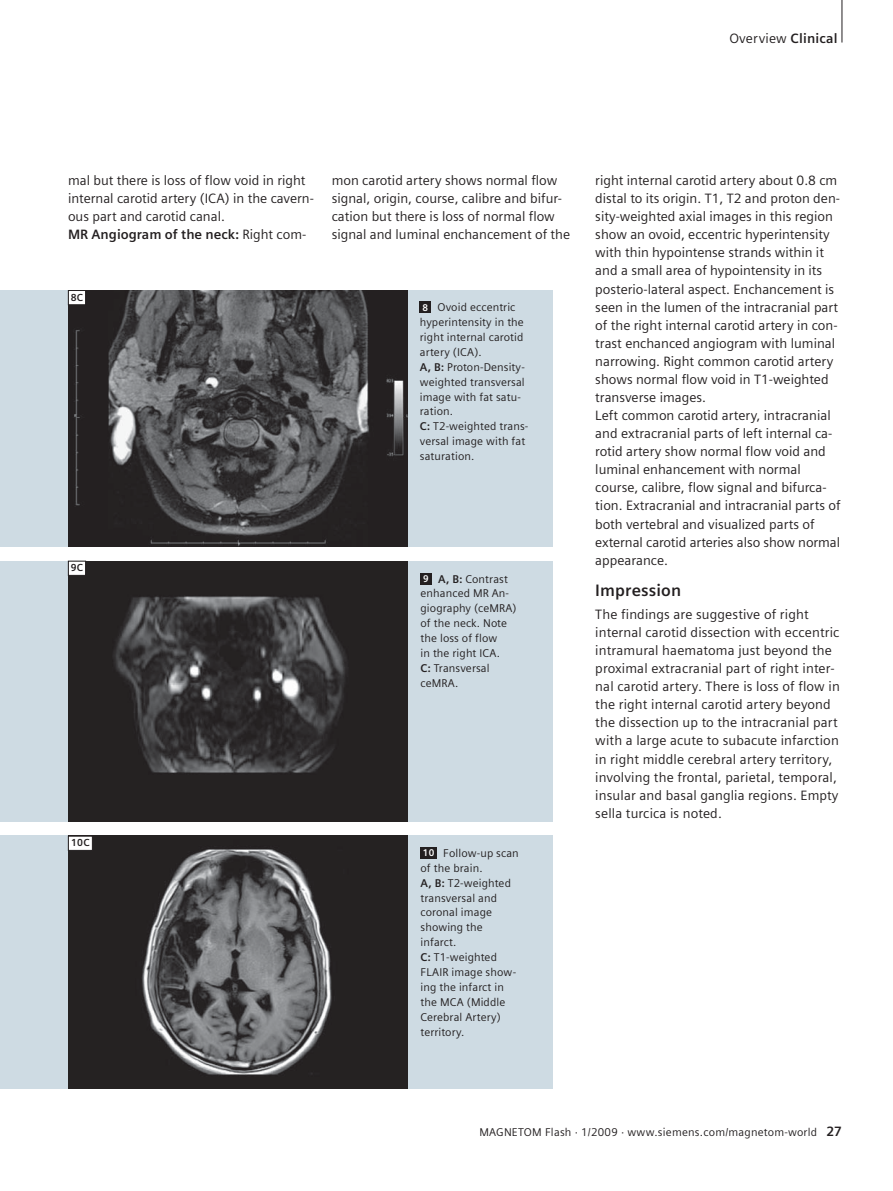
<style>
.page{position:relative;width:893px;height:1191px;background:#fff}
.page>*{position:absolute;margin:0;border:0;box-sizing:border-box;transform-origin:0 0}
.t1{font:700 16.5px "Siemens Sans";letter-spacing:.01em;color:#231f20}
.t2{font:13.5px/18px "Siemens Sans";color:#231f20}
.t3{font:11.25px/14.9px "Siemens Sans";letter-spacing:.01em;color:#231f20}
.t4{font:700 10.2px "Siemens Sans";letter-spacing:.02em;color:#231f20}
.s1{font-weight:700}
.s2{font-weight:700;font-size:9.75px;color:#fff}
.s3{font-weight:700;font-size:13.5px}
</style>
<div class="page">
<hr style="left:842px;top:0;width:1px;height:43px;background:#231f20">
<div style="left:0;top:290px;width:553px;height:256px;background:#cedbe3"></div>
<div style="left:420px;top:302px;width:11px;height:11px;background:#231f20"></div>
<div style="left:0;top:836px;width:553px;height:253px;background:#cedbe3"></div>
<div style="left:0;top:561px;width:553px;height:260px;background:#cedbe3"></div>
<div style="left:420px;top:847px;width:17px;height:11px;background:#231f20"></div>
<img style="left:68px;top:290px;width:339px;height:256px">
<img style="left:68px;top:561px;width:340px;height:260px">
<img style="left:68px;top:836px;width:340px;height:253px">
<div style="left:420px;top:573px;width:12px;height:11px;background:#231f20"></div>
<div style="left:68px;top:290px;width:18px;height:15px;background:#fff"></div>
<div style="left:68px;top:290px;width:18px;height:15px;border:1px solid #231f20"></div>
<div style="left:68px;top:561px;width:18px;height:14px;background:#fff"></div>
<div style="left:68px;top:561px;width:18px;height:14px;border:1px solid #231f20"></div>
<div style="left:68px;top:836px;width:24px;height:14px;background:#fff"></div>
<div style="left:68px;top:836px;width:25px;height:14px;border:1px solid #231f20"></div>
<p class="t2" style="left:729px;top:30px;width:110px">Overview <span class="s1">Clinical</span></p>
<p class="t2" style="left:68px;top:172px;width:247px">mal but there is loss of flow void in right internal carotid artery (ICA) in the cavern&shy;ous part and carotid canal.<br><span class="s1">MR Angiogram of the neck:</span> Right com-</p>
<p class="t2" style="left:332px;top:172px;width:240px">mon carotid artery shows normal flow signal, origin, course, calibre and bifur&shy;cation but there is loss of normal flow signal and luminal enchancement of the</p>
<p class="t2" style="left:595px;top:172px;width:247px">right internal carotid artery about 0.8 cm distal to its origin. T1, T2 and proton den&shy;sity-weighted axial images in this region show an ovoid, eccentric hyperintensity with thin hypointense strands within it and a small area of hypointensity in its posterio-lateral aspect. Enchancement is seen in the lumen of the intracranial part of the right internal carotid artery in con&shy;trast enchanced angiogram with luminal narrowing. Right common carotid artery shows normal flow void in T1-weighted transverse images.<br>Left common carotid artery, intracranial and extracranial parts of left internal ca&shy;rotid artery show normal flow void and luminal enhancement with normal course, calibre, flow signal and bifurca&shy;tion. Extracranial and intracranial parts of both vertebral and visualized parts of external carotid arteries also show normal appearance.</p>
<p class="t1" style="left:595px;top:583px;width:87px">Impression</p>
<p class="t2" style="left:595px;top:606px;width:246px">The findings are suggestive of right internal carotid dissection with eccentric intramural haematoma just beyond the proximal extracranial part of right inter&shy;nal carotid artery. There is loss of flow in the right internal carotid artery beyond the dissection up to the intracranial part with a large acute to subacute infarction in right middle cerebral artery territory, involving the frontal, parietal, temporal, insular and basal ganglia regions. Empty sella turcica is noted.</p>
<p class="t4" style="left:71px;top:292px;width:14px">8C</p>
<p class="t3" style="left:420px;top:300px;width:110px"><span class="s2">8</span> Ovoid eccentric hyperintensity in the right internal carotid artery (ICA).<br><span class="s1">A, B:</span> Proton-Density&shy;weighted transversal image with fat satu&shy;ration.<br><span class="s1">C:</span> T2-weighted trans&shy;versal image with fat saturation.</p>
<p class="t4" style="left:71px;top:563px;width:14px">9C</p>
<p class="t3" style="left:420px;top:572px;width:98px"><span class="s2">9</span> <span class="s1">A, B:</span> Contrast enhanced MR An&shy;giography (ceMRA) of the neck. Note the loss of flow<br>in the right ICA.<br><span class="s1">C:</span> Transversal ceMRA.</p>
<p class="t4" style="left:71px;top:838px;width:20px">10C</p>
<p class="t3" style="left:420px;top:846px;width:100px"><span class="s2">10</span> Follow-up scan of the brain.<br><span class="s1">A, B:</span> T2-weighted transversal and coronal image showing the infarct.<br><span class="s1">C:</span> T1-weighted<br>FLAIR image show&shy;ing the infarct in the MCA (Middle<br>Cerebral Artery) territory.</p>
<p class="t3" style="left:479px;top:1124px;width:364px">MAGNETOM Flash · 1/2009 · www.siemens.com/magnetom-world <span class="s3">27</span></p>
</div>
